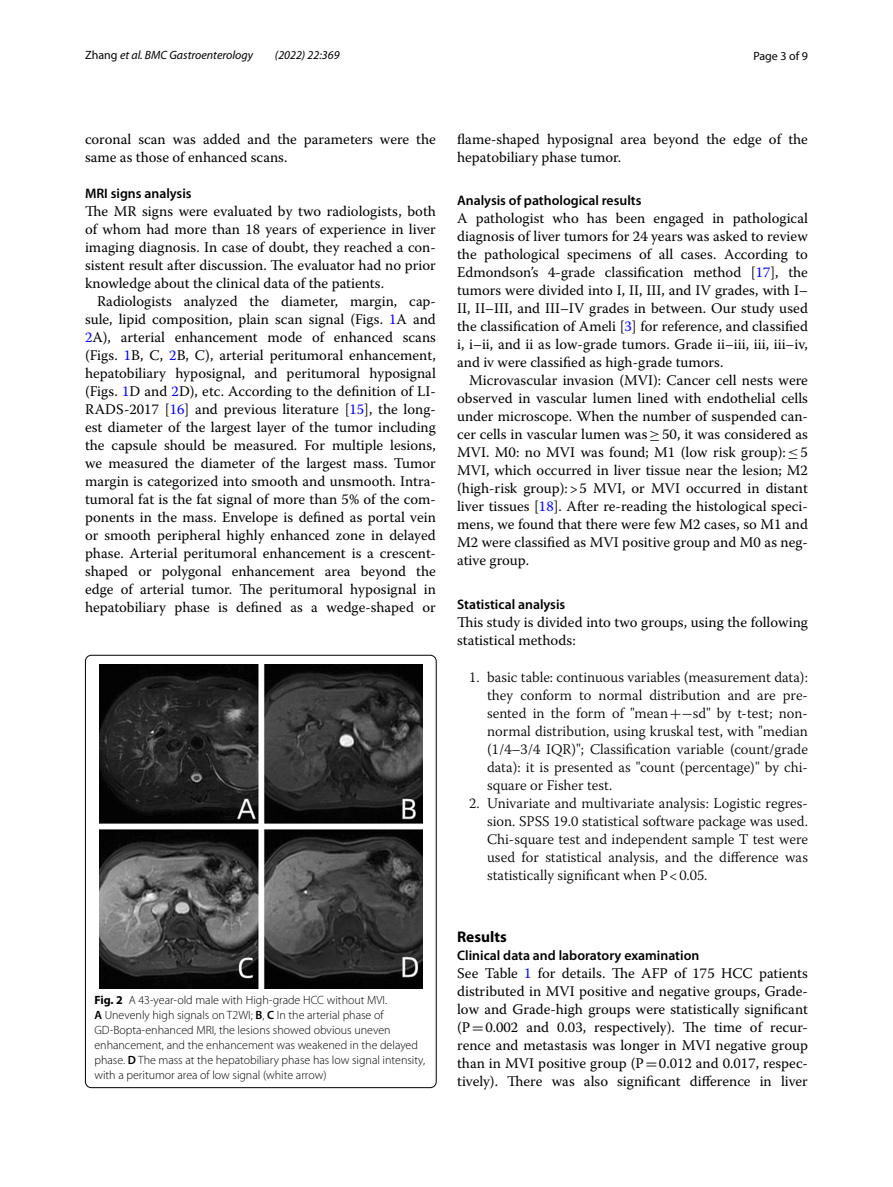
<style>
.page{position:relative;width:893px;height:1187px;background:#fff}
.page>*{position:absolute;margin:0;border:0;box-sizing:border-box;transform-origin:0 0}
.t1{font:700 15.45px "Myriad Pro";color:#000}
.t2{font:14.7px/18px "Warnock Pro";color:#000;text-align:justify}
.t3{font:300 14.7px/18px "Warnock Pro";color:#000;text-align:justify}
.t4{font:600 13.8px "Myriad Pro";color:#000}
.t5{font:300 12px/15px "Myriad Pro";color:#000}
.t6{font:italic 12px "Myriad Pro";color:#000}
.t7{font:12px "Myriad Pro";color:#000}
.s1{font-style:normal}
.s2{color:#00f}
.s3{font-weight:700}
.s4{font-weight:600}
.s5{font-family:"MTSY"}
.s6{font-family:"MTSY";font-weight:400}
</style>
<div class="page">
<img style="left:99px;top:664px;width:323px;height:324px">
<div style="left:85px;top:655px;width:351px;height:432px;border:1px solid #000;border-radius:6px"></div>
<p class="t6" style="left:85px;top:48px;width:170px"><span class="s1">Zhang</span> et al. BMC Gastroenterology</p>
<p class="t6" style="left:275px;top:48px;width:66px">(2022) 22:369</p>
<p class="t7" style="left:753px;top:48px;width:56px">Page 3 of 9</p>
<p class="t2" style="left:85px;top:130px;width:352px">coronal scan was added and the parameters were the same as those of enhanced scans.</p>
<p class="t4" style="left:85px;top:184px;width:108px">MRI signs analysis</p>
<p class="t2" style="left:85px;top:202px;width:352px">The MR signs were evaluated by two radiologists, both of whom had more than 18 years of experience in liver imaging diagnosis. In case of doubt, they reached a con&shy;sistent result after discussion. The evaluator had no prior knowledge about the clinical data of the patients.</p>
<p class="t2" style="left:85px;top:292px;width:352px;text-indent:12px">Radiologists analyzed the diameter, margin, cap&shy;sule, lipid composition, plain scan signal (Figs. <span class="s2">1</span>A and <span class="s2">2</span>A), arterial enhancement mode of enhanced scans (Figs. <span class="s2">1</span>B, C, <span class="s2">2</span>B, C), arterial peritumoral enhancement, hepatobiliary hyposignal, and peritumoral hyposignal (Figs. <span class="s2">1</span>D and <span class="s2">2</span>D), etc. According to the definition of LI-RADS-2017 [<span class="s2">16</span>] and previous literature [<span class="s2">15</span>], the long&shy;est diameter of the largest layer of the tumor including the capsule should be measured. For multiple lesions, we measured the diameter of the largest mass. Tumor margin is categorized into smooth and unsmooth. Intra&shy;tumoral fat is the fat signal of more than 5% of the com&shy;ponents in the mass. Envelope is defined as portal vein or smooth peripheral highly enhanced zone in delayed phase. Arterial peritumoral enhancement is a crescent&shy;shaped or polygonal enhancement area beyond the edge of arterial tumor. The peritumoral hyposignal in hepatobiliary phase is defined as a wedge-shaped or</p>
<p class="t5" style="left:94px;top:992px;width:332px"><span class="s3">Fig. 2</span> A 43-year-old male with High-grade HCC without MVI.<br><span class="s4">A</span> Unevenly high signals on T2WI; <span class="s4">B</span>, <span class="s4">C</span> In the arterial phase of GD-Bopta-enhanced MRI, the lesions showed obvious uneven enhancement, and the enhancement was weakened in the delayed phase. <span class="s4">D</span> The mass at the hepatobiliary phase has low signal intensity, with a peritumor area of low signal (white arrow)</p>
<p class="t2" style="left:457px;top:130px;width:352px">flame-shaped hyposignal area beyond the edge of the hepatobiliary phase tumor.</p>
<p class="t4" style="left:457px;top:192px;width:186px">Analysis of pathological results</p>
<p class="t2" style="left:457px;top:209px;width:352px">A pathologist who has been engaged in pathological diagnosis of liver tumors for 24 years was asked to review the pathological specimens of all cases. According to Edmondson’s 4-grade classification method [<span class="s2">17</span>], the tumors were divided into I, II, III, and IV grades, with I– II, II–III, and III–IV grades in between. Our study used the classification of Ameli [<span class="s2">3</span>] for reference, and classified i, i–ii, and ii as low-grade tumors. Grade ii–iii, iii, iii–iv, and iv were classified as high-grade tumors.</p>
<p class="t2" style="left:457px;top:371px;width:352px;text-indent:12px">Microvascular invasion (MVI): Cancer cell nests were observed in vascular lumen lined with endothelial cells under microscope. When the number of suspended can&shy;cer cells in vascular lumen was<span class="s5">≥</span>50, it was considered as MVI. M0: no MVI was found; M1 (low risk group):<span class="s5">≤</span>5<br>MVI, which occurred in liver tissue near the lesion; M2 (high-risk group):&gt;5 MVI, or MVI occurred in distant liver tissues [<span class="s2">18</span>]. After re-reading the histological speci&shy;mens, we found that there were few M2 cases, so M1 and M2 were classified as MVI positive group and M0 as neg&shy;ative group.</p>
<p class="t4" style="left:457px;top:595px;width:110px">Statistical analysis</p>
<p class="t2" style="left:457px;top:612px;width:352px">This study is divided into two groups, using the following statistical methods:</p>
<p class="t3" style="left:487px;top:667px;width:322px;text-indent:-18px">1. basic table: continuous variables (measurement data): they conform to normal distribution and are pre&shy;sented in the form of "mean<span class="s6">+−</span>sd" by t-test; non&shy;normal distribution, using kruskal test, with "median (1/4–3/4 IQR)"; Classification variable (count/grade data): it is presented as "count (percentage)" by chi&shy;square or Fisher test.</p>
<p class="t3" style="left:487px;top:793px;width:322px;text-indent:-18px">2. Univariate and multivariate analysis: Logistic regres&shy;sion. SPSS 19.0 statistical software package was used.<br>Chi-square test and independent sample T test were used for statistical analysis, and the difference was statistically significant when P&lt;0.05.</p>
<p class="t1" style="left:457px;top:926px;width:51px">Results</p>
<p class="t4" style="left:457px;top:946px;width:244px">Clinical data and laboratory examination</p>
<p class="t2" style="left:457px;top:963px;width:352px">See Table <span class="s2">1</span> for details. The AFP of 175 HCC patients distributed in MVI positive and negative groups, Grade&shy;low and Grade-high groups were statistically significant (P<span class="s5">=</span>0.002 and 0.03, respectively). The time of recur&shy;rence and metastasis was longer in MVI negative group than in MVI positive group (P<span class="s5">=</span>0.012 and 0.017, respec&shy;tively). There was also significant difference in liver</p>
</div>
